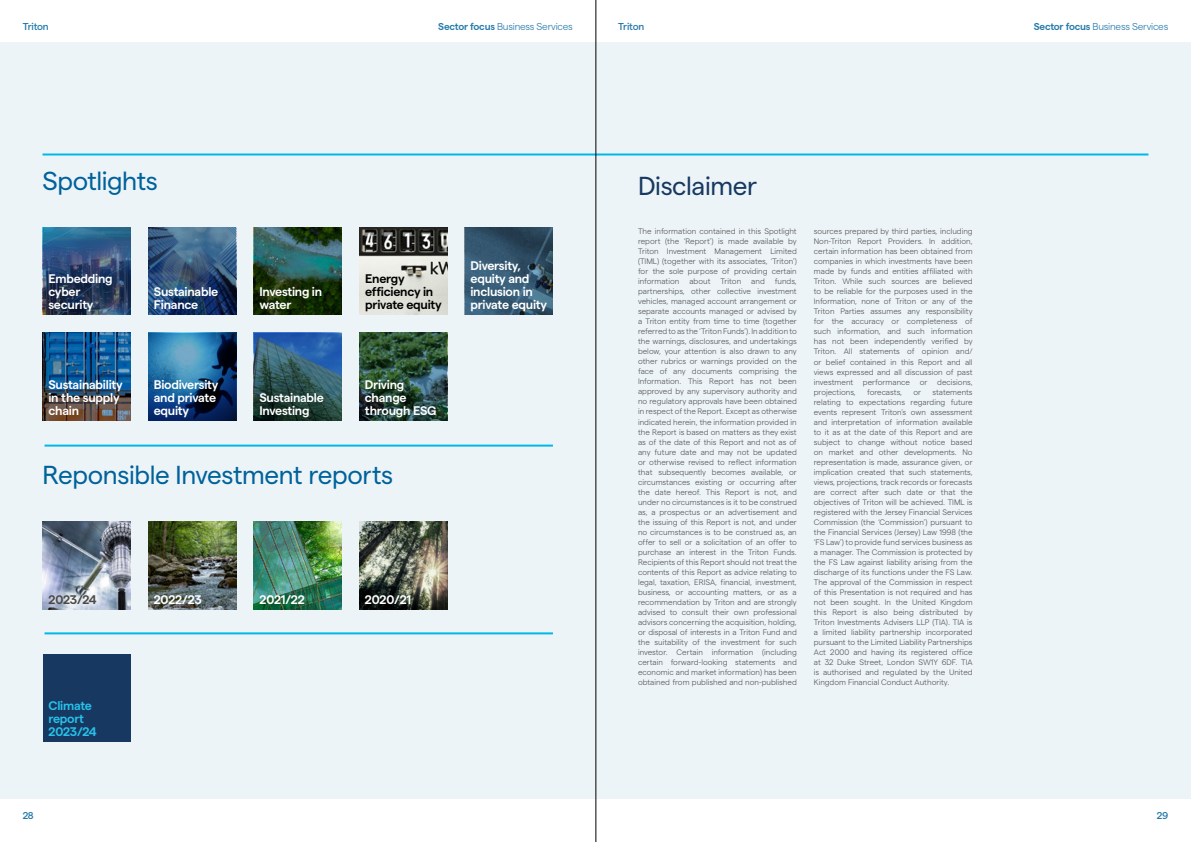
<style>
.page{position:relative;width:1191px;height:842px;background:#fff}
.page>*{position:absolute;margin:0;border:0;box-sizing:border-box;transform-origin:0 0}
.t1{font:26px "Matter";letter-spacing:-.015em;color:#00629b}
.t2{font:26px "Matter";letter-spacing:-.015em;color:#173961}
.t3{font:600 12.5px/13px "Matter";letter-spacing:-.02em;color:#fff}
.t4{font:600 12.5px/13px "Matter";letter-spacing:-.02em;color:#000}
.t5{font:600 12.5px/13px "Matter";letter-spacing:-.02em;color:#26c2eb}
.t6{font:600 12.5px "Matter";letter-spacing:-.025em;color:#4a4a49}
.t7{font:300 10px "Matter";letter-spacing:-.02em;color:#267aaa}
.t8{font:500 10px "Matter";letter-spacing:-.02em;color:#267aaa}
.t9{font:300 8px/10px "Matter";color:#575756;text-align:justify}
.s1{font-weight:600}
</style>
<div class="page">
<div style="left:0;top:43px;width:1191px;height:756px;background:#edf4f8"></div>
<hr style="left:45px;top:445px;width:508px;height:2px;background:#00b8e8">
<hr style="left:45px;top:632px;width:508px;height:2px;background:#00b8e8">
<img style="left:43px;top:521px;width:88px;height:88px">
<div style="left:43px;top:654px;width:88px;height:88px;background:#173961"></div>
<img style="left:148px;top:521px;width:88px;height:88px">
<img style="left:254px;top:521px;width:88px;height:88px">
<img style="left:359px;top:521px;width:88px;height:88px">
<img style="left:43px;top:227px;width:88px;height:88px">
<img style="left:43px;top:333px;width:88px;height:88px">
<img style="left:148px;top:227px;width:88px;height:88px">
<svg style="left:148px;top:333px;width:88px;height:87px;background:#205685"></svg>
<img style="left:254px;top:227px;width:88px;height:88px">
<svg style="left:254px;top:333px;width:88px;height:87px;background:#2a5368"></svg>
<svg style="left:359px;top:227px;width:88px;height:88px;background:#a9a9a3"></svg>
<svg style="left:465px;top:227px;width:88px;height:88px;background:#33556c"></svg>
<svg style="left:359px;top:333px;width:88px;height:88px;background:#2a4b3b"></svg>
<hr style="left:43px;top:153px;width:1105px;height:2px;background:#00b8e8">
<hr style="left:595px;top:0;width:1px;height:842px;background:#000">
<p class="t8" style="left:23px;top:19px;width:28px">Triton</p>
<p class="t7" style="left:438px;top:19px;width:136px"><span class="s1">Sector focus</span> Business Services</p>
<p class="t8" style="left:618px;top:19px;width:28px">Triton</p>
<p class="t7" style="left:1033px;top:19px;width:136px"><span class="s1">Sector focus</span> Business Services</p>
<h1 class="t1" style="left:43px;top:162px;width:117px">Spotlights</h1>
<h2 class="t3" style="left:48px;top:271px;width:66px">Embedding cyber security</h2>
<h2 class="t3" style="left:154px;top:284px;width:66px">Sustainable<br>Finance</h2>
<h2 class="t3" style="left:259px;top:284px;width:64px">Investing in water</h2>
<h2 class="t4" style="left:365px;top:271px;width:78px">Energy efficiency in private equity</h2>
<h2 class="t3" style="left:48px;top:377px;width:76px">Sustainability in the supply chain</h2>
<h2 class="t3" style="left:154px;top:377px;width:66px">Biodiversity and private equity</h2>
<h2 class="t3" style="left:259px;top:390px;width:66px">Sustainable<br>Investing</h2>
<h2 class="t3" style="left:365px;top:377px;width:73px">Driving change through ESG</h2>
<h1 class="t1" style="left:43px;top:456px;width:352px">Reponsible Investment reports</h1>
<h2 class="t3" style="left:470px;top:258px;width:78px">Diversity, equity and inclusion in private equity</h2>
<h2 class="t6" style="left:48px;top:590px;width:50px">2023/24</h2>
<h2 class="t5" style="left:48px;top:698px;width:50px">Climate report<br>2023/24</h2>
<h2 class="t3" style="left:154px;top:592px;width:50px">2022/23</h2>
<h2 class="t3" style="left:259px;top:592px;width:47px">2021/22</h2>
<h2 class="t3" style="left:365px;top:592px;width:48px">2020/21</h2>
<h1 class="t2" style="left:638px;top:167px;width:121px">Disclaimer</h1>
<p class="t9" style="left:638px;top:226px;width:160px">The information contained in this Spotlight report (the ‘Report’) is made available by Triton Investment Management Limited (TIML) (together with its associates, ‘Triton’) for the sole purpose of providing certain information about Triton and funds, partnerships, other collective investment vehicles, managed account arrangement or separate accounts managed or advised by a Triton entity from time to time (together referred to as the ‘Triton Funds’). In addition to the warnings, disclosures, and undertakings below, your attention is also drawn to any other rubrics or warnings provided on the face of any documents comprising the Information. This Report has not been approved by any supervisory authority and no regulatory approvals have been obtained in respect of the Report. Except as otherwise indicated herein, the information provided in the Report is based on matters as they exist as of the date of this Report and not as of any future date and may not be updated or otherwise revised to reflect information that subsequently becomes available, or circumstances existing or occurring after the date hereof. This Report is not, and under no circumstances is it to be construed as, a prospectus or an advertisement and the issuing of this Report is not, and under no circumstances is to be construed as, an offer to sell or a solicitation of an offer to purchase an interest in the Triton Funds.<br>Recipients of this Report should not treat the contents of this Report as advice relating to legal, taxation, ERISA, financial, investment, business, or accounting matters, or as a recommendation by Triton and are strongly advised to consult their own professional advisors concerning the acquisition, holding, or disposal of interests in a Triton Fund and the suitability of the investment for such investor. Certain information (including certain forward-looking statements and economic and market information) has been obtained from published and non-published</p>
<p class="t9" style="left:814px;top:226px;width:160px">sources prepared by third parties, including Non-Triton Report Providers. In addition, certain information has been obtained from companies in which investments have been made by funds and entities affiliated with Triton. While such sources are believed to be reliable for the purposes used in the Information, none of Triton or any of the Triton Parties assumes any responsibility for the accuracy or completeness of such information, and such information has not been independently verified by Triton. All statements of opinion and/ or belief contained in this Report and all views expressed and all discussion of past investment performance or decisions, projections,</p>
<p class="t9" style="left:867px;top:386px;width:37px">forecasts,</p>
<p class="t9" style="left:913px;top:386px;width:9px">or</p>
<p class="t9" style="left:814px;top:386px;width:160px;text-indent:118px">statements relating to expectations regarding future events represent Triton’s own assessment and interpretation of information available to it as at the date of this Report and are subject to change without notice based on market and other developments. No representation is made, assurance given, or implication created that such statements, views, projections, track records or forecasts are correct after such date or that the objectives of Triton will be achieved. TIML is registered with the Jersey Financial Services Commission (the ‘Commission’) pursuant to the Financial Services (Jersey) Law 1998 (the ‘FS Law’) to provide fund services business as a manager. The Commission is protected by the FS Law against liability arising from the discharge of its functions under the FS Law.<br>The approval of the Commission in respect of this Presentation is not required and has not been sought. In the United Kingdom this Report is also being distributed by Triton Investments Advisers LLP (TIA). TIA is a limited liability partnership incorporated pursuant to the Limited Liability Partnerships Act 2000 and having its registered office at 32 Duke Street, London SW1Y 6DF. TIA is authorised and regulated by the United Kingdom Financial Conduct Authority.</p>
<p class="t8" style="left:23px;top:808px;width:13px">28</p>
<p class="t8" style="left:1156px;top:808px;width:13px">29</p>
</div>
